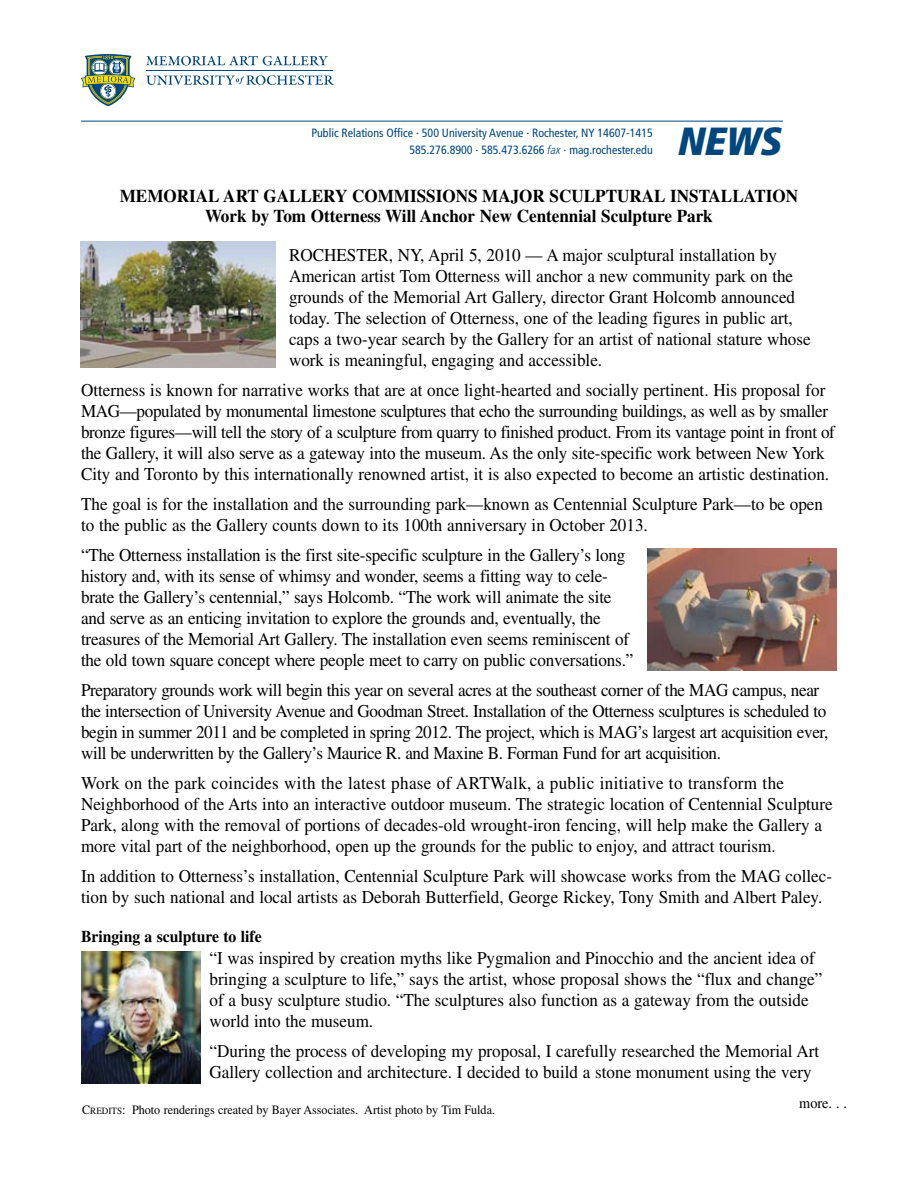
<style>
.page{position:relative;width:918px;height:1188px;background:#fff}
.page>*{position:absolute;margin:0;border:0;box-sizing:border-box;transform-origin:0 0}
.t1{font:39.3px "Frutiger LT Pro Extra Blk Cn Ita";color:#00467f}
.t2{font:18px/21px "Times";color:#000;scale:.95 1}
.t3{font:18px/21px "Times";letter-spacing:-.02em;color:#000;scale:.95 1}
.t4{font:700 18px/19.5px "Times";color:#000;text-align:center;scale:.95 1}
.t5{font:700 16.5px "Times";color:#000;scale:.95 1}
.t6{font:15px "Times";color:#000;scale:.95 1}
.t7{font:12.75px "Times";color:#000;scale:.95 1}
.t8{font:condensed 12px/16.5px "Frutiger LT Pro";color:#00467f;text-align:right}
.s1{font-weight:300;font-style:italic}
.s2{font-style:inherit}
.s3{font-size:9.6px}
</style>
<div class="page">
<svg style="left:81px;top:54px;width:54px;height:52px"></svg>
<hr style="left:147px;top:70px;width:186px;height:1px;background:#00467f">
<svg style="left:146px;top:56px;width:182px;height:10px"></svg>
<svg style="left:146px;top:75px;width:188px;height:10px"></svg>
<hr style="left:81px;top:121px;width:702px;height:1px;background:#00467f">
<img style="left:81px;top:951px;width:120px;height:133px">
<img style="left:81px;top:242px;width:195px;height:125px">
<img style="left:647px;top:549px;width:190px;height:121px">
<p class="t8" style="left:311px;top:125px;width:343px">Public Relations Office · 500 University Avenue · Rochester, NY 14607-1415<br>585.276.8900 · 585.473.6266 <span class="s1">fax</span> · mag.rochester.edu</p>
<h1 class="t1" style="left:679px;top:117px;width:105px">NEWS</h1>
<p class="t4" style="left:120px;top:186px;width:716px">MEMORIAL ART GALLERY COMMISSIONS MAJOR SCULPTURAL INSTALLATION<br>Work by Tom Otterness Will Anchor New Centennial Sculpture Park</p>
<p class="t2" style="left:289px;top:244px;width:551px">ROCHESTER, NY, April 5, 2010 — A major sculptural installation by American artist Tom Otterness will anchor a new community park on the grounds of the Memorial Art Gallery, director Grant Holcomb announced today. The selection of Otterness, one of the leading figures in public art, caps a two-year search by the Gallery for an artist of national stature whose work is meaningful, engaging and accessible.</p>
<p class="t2" style="left:81px;top:379px;width:795px">Otterness is known for narrative works that are at once light-hearted and socially pertinent. His proposal for MAG—populated by monumental limestone sculptures that echo the surrounding buildings, as well as by smaller bronze figures—will tell the story of a sculpture from quarry to finished product. From its vantage point in front of the Gallery, it will also serve as a gateway into the museum. As the only site-specific work between New York City and Toronto by this internationally renowned artist, it is also expected to become an artistic destination.</p>
<p class="t2" style="left:81px;top:493px;width:783px">The goal is for the installation and the surrounding park—known as Centennial Sculpture Park—to be open to the public as the Gallery counts down to its 100th anniversary in October 2013.</p>
<p class="t2" style="left:81px;top:544px;width:583px">“The Otterness installation is the first site-specific sculpture in the Gallery’s long history and, with its sense of whimsy and wonder, seems a fitting way to cele&shy;brate the Gallery’s centennial,” says Holcomb. “The work will animate the site and serve as an enticing invitation to explore the grounds and, eventually, the treasures of the Memorial Art Gallery. The installation even seems reminiscent of the old town square concept where people meet to carry on public conversations.”</p>
<p class="t3" style="left:81px;top:679px;width:788px">Preparatory grounds work will begin this year on several acres at the southeast corner of the MAG campus, near the intersection of University Avenue and Goodman Street. Installation of the Otterness sculptures is scheduled to begin in summer 2011 and be completed in spring 2012. The project, which is MAG’s largest art acquisition ever, will be underwritten by the Gallery’s Maurice R. and Maxine B. Forman Fund for art acquisition.</p>
<p class="t2" style="left:81px;top:772px;width:793px">Work on the park coincides with the latest phase of ARTWalk, a public initiative to transform the Neighborhood of the Arts into an interactive outdoor museum. The strategic location of Centennial Sculpture Park, along with the removal of portions of decades-old wrought-iron fencing, will help make the Gallery a more vital part of the neighborhood, open up the grounds for the public to enjoy, and attract tourism.</p>
<p class="t2" style="left:81px;top:865px;width:792px">In addition to Otterness’s installation, Centennial Sculpture Park will showcase works from the MAG collec&shy;tion by such national and local artists as Deborah Butterfield, George Rickey, Tony Smith and Albert Paley.</p>
<p class="t5" style="left:81px;top:926px;width:192px">Bringing a sculpture to life</p>
<p class="t2" style="left:210px;top:948px;width:647px">“I was inspired by creation myths like Pygmalion and Pinocchio and the ancient idea of bringing a sculpture to life,” says the artist, whose proposal shows the “flux and change” of a busy sculpture studio. “The sculptures also function as a gateway from the outside world into the museum.</p>
<p class="t2" style="left:210px;top:1041px;width:643px">“During the process of developing my proposal, I carefully researched the Memorial Art<br>Gallery collection and architecture. I decided to build a stone monument using the very</p>
<p class="t6" style="left:799px;top:1095px;width:52px">more. . .</p>
<p class="t7" style="left:82px;top:1102px;width:436px"><span class="s2">C</span><span class="s3">REDITS</span>: Photo renderings created by Bayer Associates. Artist photo by Tim Fulda.</p>
</div>
